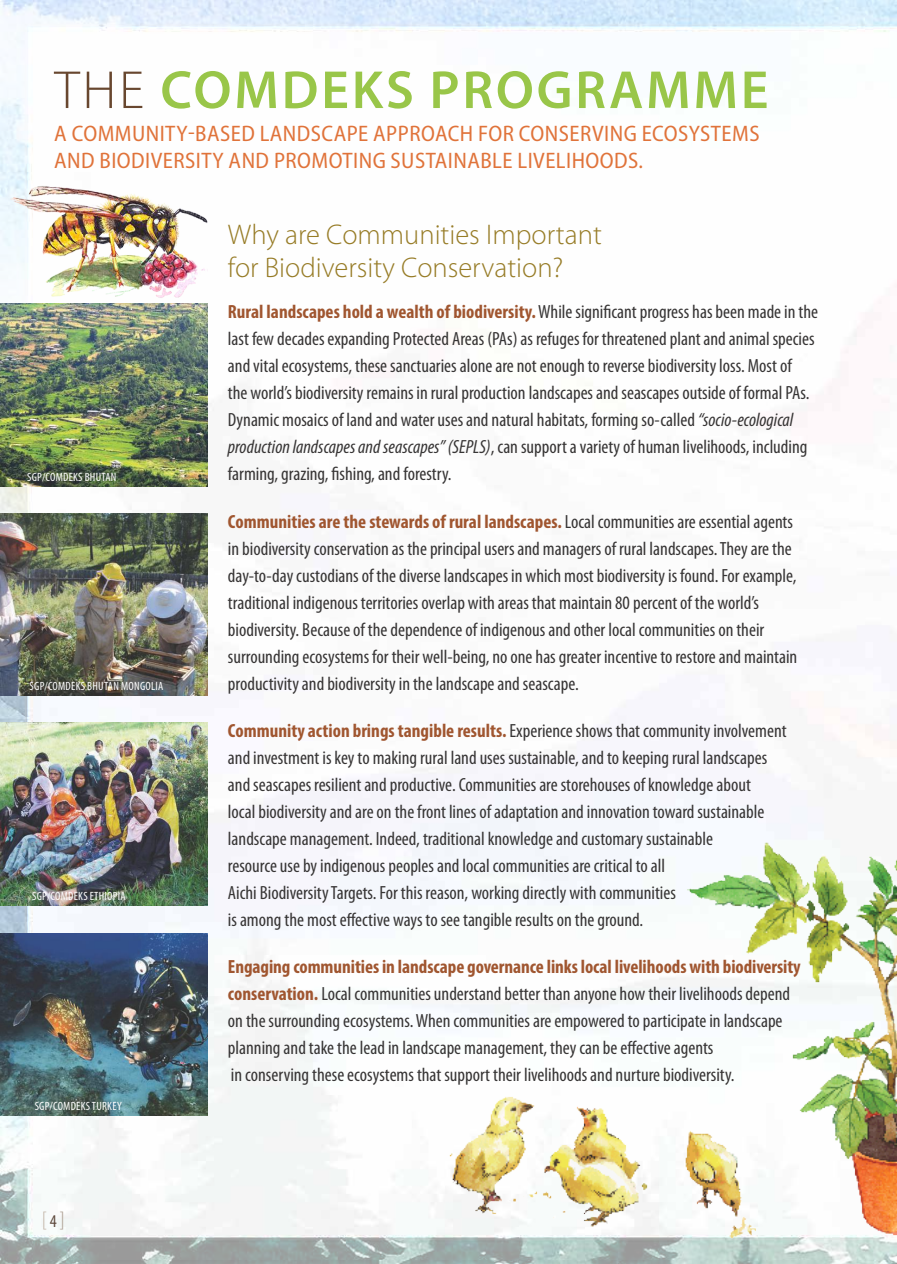
<style>
.page{position:relative;width:897px;height:1264px;background:#fff}
.page>*{position:absolute;margin:0;border:0;box-sizing:border-box;transform-origin:0 0}
.t1{font:600 54px "Myriad Pro";letter-spacing:.05em;color:#99c649}
.t2{font:300 28.5px/33px "Myriad Pro";color:#977c27}
.t3{font:semi-condensed 22.5px/27px "Myriad Pro";letter-spacing:.02em;color:#e0733a}
.t4{font:300 condensed 22.5px "Myriad Pro";color:#c3b6a9}
.t5{font:condensed 19.2px/27px "Myriad Pro";color:#373535}
.t6{font:condensed 12px "Myriad Pro";letter-spacing:.02em;color:#fff}
.s1{font-weight:300;color:#68472f}
.s2{font-weight:400;font-size:18px;color:#5d483c}
.s3{color:#afa194}
.s4{font-weight:700;color:#a05630}
.s5{font-style:italic}
</style>
<div class="page">
<img style="left:0;top:0;width:896px;height:1264px">
<img style="left:437px;top:834px;width:459px;height:413px">
<img style="left:0;top:304px;width:207px;height:182px">
<img style="left:0;top:513px;width:207px;height:183px">
<img style="left:0;top:723px;width:207px;height:182px">
<img style="left:0;top:933px;width:207px;height:182px">
<img style="left:3px;top:180px;width:204px;height:128px">
<h1 class="t1" style="left:54px;top:56px;width:715px"><span class="s1">THE</span> COMDEKS PROGRAMME</h1>
<p class="t3" style="left:54px;top:120px;width:706px">A COMMUNITY-BASED LANDSCAPE APPROACH FOR CONSERVING ECOSYSTEMS<br>AND BIODIVERSITY AND PROMOTING SUSTAINABLE LIVELIHOODS.</p>
<p class="t6" style="left:27px;top:470px;width:91px">SGP/COMDEKS BHUTAN</p>
<p class="t6" style="left:30px;top:678px;width:135px">SGP/COMDEKS BHUTAN MONGOLIA</p>
<p class="t6" style="left:32px;top:888px;width:95px">SGP/COMDEKS ETHIOPIA</p>
<p class="t6" style="left:35px;top:1098px;width:88px">SGP/COMDEKS TURKEY</p>
<p class="t4" style="left:41px;top:1207px;width:25px">[ <span class="s2">4</span> <span class="s3">]</span></p>
<h2 class="t2" style="left:228px;top:218px;width:375px">Why are Communities Important for Biodiversity Conservation?</h2>
<p class="t5" style="left:228px;top:298px;width:591px"><span class="s4">Rural landscapes hold a wealth of biodiversity.</span>While significant progress has been made in the last few decades expanding Protected Areas (PAs) as refuges for threatened plant and animal species and vital ecosystems, these sanctuaries alone are not enough to reverse biodiversity loss. Most of<br>the world’s biodiversity remains in rural production landscapes and seascapes outside of formal PAs.<br>Dynamic mosaics of land and water uses and natural habitats, forming so-called <span class="s5">“socio-ecological production landscapes and seascapes” (SEPLS)</span>, can support a variety of human livelihoods, including farming, grazing, fishing, and forestry.</p>
<p class="t5" style="left:228px;top:507px;width:571px"><span class="s4">Communities are the stewards of rural landscapes.</span> Local communities are essential agents in biodiversity conservation as the principal users and managers of rural landscapes. They are the day-to-day custodians of the diverse landscapes in which most biodiversity is found. For example, traditional indigenous territories overlap with areas that maintain 80 percent of the world’s biodiversity. Because of the dependence of indigenous and other local communities on their surrounding ecosystems for their well-being, no one has greater incentive to restore and maintain productivity and biodiversity in the landscape and seascape.</p>
<p class="t5" style="left:228px;top:717px;width:560px"><span class="s4">Community action brings tangible results.</span> Experience shows that community involvement and investment is key to making rural land uses sustainable, and to keeping rural landscapes and seascapes resilient and productive. Communities are storehouses of knowledge about<br>local biodiversity and are on the front lines of adaptation and innovation toward sustainable landscape management. Indeed, traditional knowledge and customary sustainable<br>resource use by indigenous peoples and local communities are critical to all<br>Aichi Biodiversity Targets. For this reason, working directly with communities<br>is among the most effective ways to see tangible results on the ground.</p>
<p class="t5" style="left:228px;top:953px;width:574px"><span class="s4">Engaging communities in landscape governance links local livelihoods with biodiversity conservation.</span> Local communities understand better than anyone how their livelihoods depend on the surrounding ecosystems. When communities are empowered to participate in landscape planning and take the lead in landscape management, they can be effective agents<br>in conserving these ecosystems that support their livelihoods and nurture biodiversity.</p>
</div>
